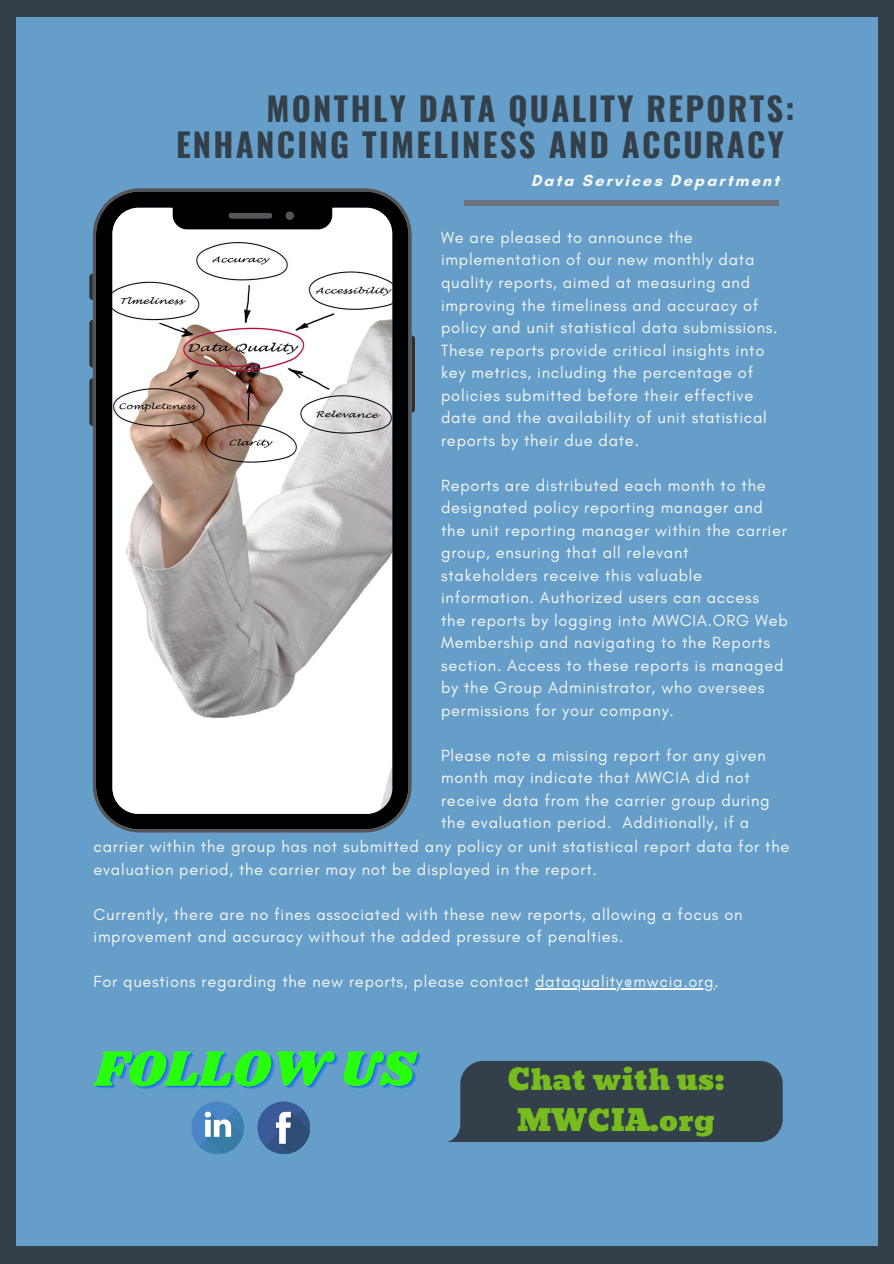
<style>
.page{position:relative;width:894px;height:1264px;background:#fff}
.page>*{position:absolute;margin:0;border:0;box-sizing:border-box;transform-origin:0 0}
.t1{font:51.45px "Shrikhand";color:#28ff0d}
.t2{font:700 32.7px/36px "Oswald";letter-spacing:.07em;color:#333f49}
.t3{font:29.25px/40.7px "Bevan";color:#77bc1f;text-align:center}
.t4{font:16.5px/22.5px "Glacial Indifference";letter-spacing:.045em;color:#f6f7f7}
.t5{font:700 16.35px "Glacial Indifference";letter-spacing:.13em;color:#f6f7f7}
</style>
<div class="page">
<div style="left:0;top:0;width:893px;height:1263px;background:#333f49"></div>
<div style="left:16px;top:17px;width:861px;height:1228px;background:#659ec8"></div>
<div style="left:464px;top:200px;width:315px;height:6px;background:#6a737b"></div>
<div style="left:257px;top:1101px;width:53px;height:52px;background:#3a5a98;border-radius:50%"></div>
<svg style="left:265px;top:1109px;width:45px;height:45px"></svg>
<div style="left:191px;top:1101px;width:53px;height:53px;background:#4a86c5;border-radius:50%"></div>
<svg style="left:199px;top:1110px;width:45px;height:44px"></svg>
<div style="left:450px;top:1061px;width:332px;height:80px;background:#333f49"></div>
<svg style="left:89px;top:273px;width:4px;height:27px"></svg>
<svg style="left:89px;top:320px;width:4px;height:47px"></svg>
<svg style="left:89px;top:378px;width:4px;height:48px"></svg>
<svg style="left:411px;top:335px;width:4px;height:77px"></svg>
<svg style="left:93px;top:188px;width:318px;height:644px"></svg>
<hr style="left:535px;top:988px;width:179px;height:1px;background:#f6f7f7">
<h2 class="t2" style="left:176px;top:89px;width:620px;text-indent:90px">MONTHLY DATA QUALITY REPORTS:<br>ENHANCING TIMELINESS AND ACCURACY</h2>
<p class="t5" style="left:531px;top:170px;width:249px">Data Services Department</p>
<p class="t4" style="left:441px;top:226px;width:338px">We are pleased to announce the implementation of our new monthly data quality reports, aimed at measuring and improving the timeliness and accuracy of policy and unit statistical data submissions.<br>These reports provide critical insights into key metrics, including the percentage of policies submitted before their effective date and the availability of unit statistical reports by their due date.</p>
<p class="t4" style="left:441px;top:473px;width:348px">Reports are distributed each month to the designated policy reporting manager and the unit reporting manager within the carrier group, ensuring that all relevant stakeholders receive this valuable information. Authorized users can access<br>the reports by logging into MWCIA.ORG Web Membership and navigating to the Reports section. Access to these reports is managed by the Group Administrator, who oversees permissions for your company.</p>
<p class="t4" style="left:441px;top:743px;width:330px">Please note a missing report for any given month may indicate that MWCIA did not receive data from the carrier group during the evaluation period. Additionally, if a</p>
<p class="t4" style="left:93px;top:835px;width:697px">carrier within the group has not submitted any policy or unit statistical report data for the evaluation period, the carrier may not be displayed in the report.</p>
<p class="t4" style="left:93px;top:902px;width:650px">Currently, there are no fines associated with these new reports, allowing a focus on improvement and accuracy without the added pressure of penalties.</p>
<p class="t4" style="left:93px;top:970px;width:626px">For questions regarding the new reports, please contact dataquality@mwcia.org.</p>
<p class="t1" style="left:95px;top:1032px;width:322px">FOLLOW US</p>
<h4 class="t3" style="left:508px;top:1059px;width:217px">Chat with us:<br>MWCIA.org</h4>
</div>
